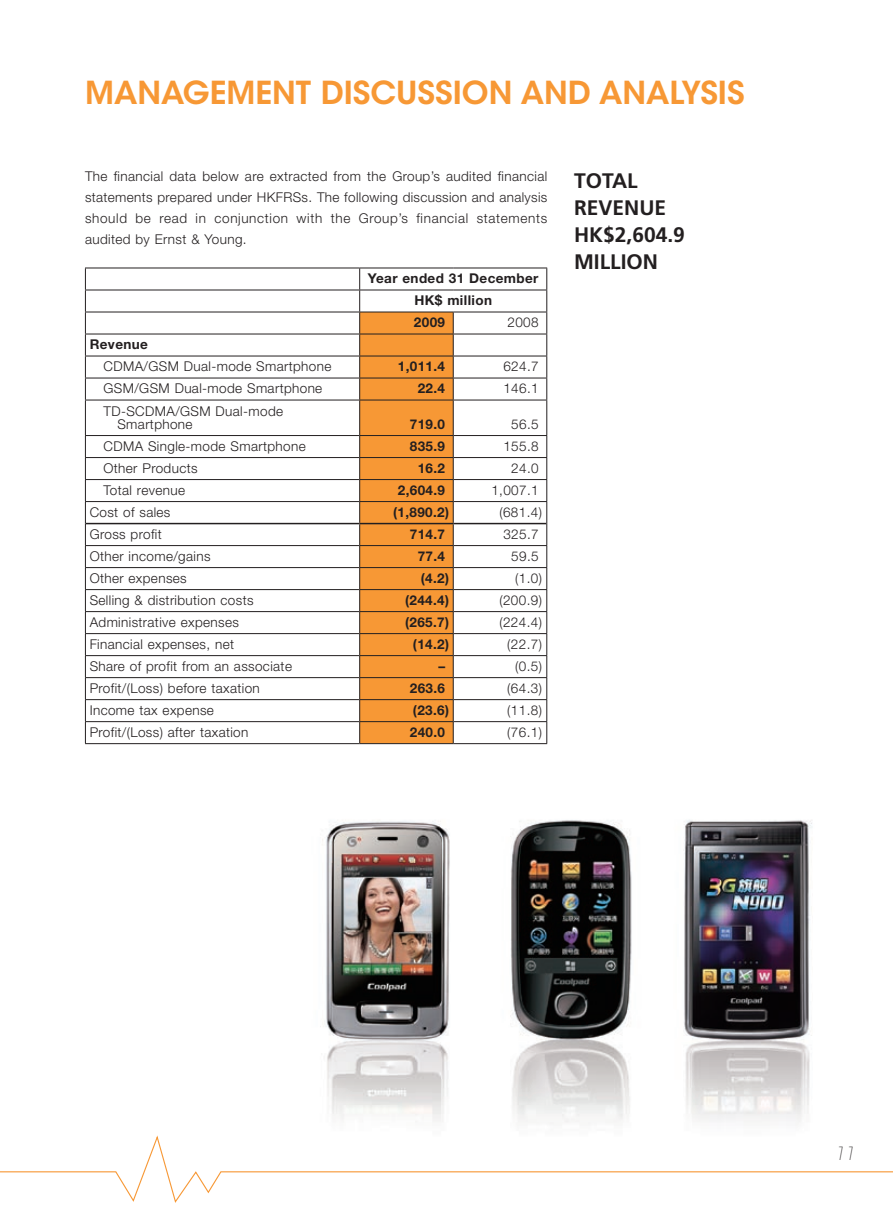
<style>
.page{position:relative;width:893px;height:1212px;background:#fff}
.page>*{position:absolute;margin:0;border:0;box-sizing:border-box;transform-origin:0 0}
.t1{font:600 31.5px "ITC Avant Garde Std";color:#f79835}
.t2{font:700 21px/27px "Frutiger LT Std";color:#231f20}
.t3{font:italic 200 18px "ITC Avant Garde Std";color:#231f20}
.t4{font:300 13.5px/21px "Helvetica Neue LT Std";letter-spacing:.03em;color:#231f20;text-align:justify}
.t5{font:700 13.5px/22px "Helvetica Neue LT Std";letter-spacing:.03em;color:#231f20}
</style>
<div class="page">
<svg style="left:0;top:1135px;width:893px;height:68px"></svg>
<hr style="left:85px;top:268px;width:275px;height:1px;background:#231f20">
<hr style="left:85px;top:290px;width:275px;height:1px;background:#231f20">
<hr style="left:85px;top:312px;width:275px;height:1px;background:#231f20">
<hr style="left:85px;top:334px;width:275px;height:1px;background:#231f20">
<hr style="left:453px;top:334px;width:94px;height:1px;background:#231f20">
<hr style="left:85px;top:356px;width:275px;height:1px;background:#231f20">
<hr style="left:453px;top:356px;width:94px;height:1px;background:#231f20">
<hr style="left:85px;top:378px;width:275px;height:1px;background:#231f20">
<svg style="left:85px;top:268px;width:1px;height:132px"></svg>
<hr style="left:453px;top:378px;width:94px;height:1px;background:#231f20">
<hr style="left:85px;top:400px;width:275px;height:1px;background:#231f20">
<hr style="left:85px;top:400px;width:1px;height:35px;background:#231f20">
<hr style="left:453px;top:400px;width:94px;height:1px;background:#231f20">
<hr style="left:546px;top:400px;width:1px;height:35px;background:#231f20">
<hr style="left:85px;top:435px;width:275px;height:1px;background:#231f20">
<hr style="left:453px;top:435px;width:94px;height:1px;background:#231f20">
<hr style="left:85px;top:457px;width:275px;height:1px;background:#231f20">
<hr style="left:453px;top:457px;width:94px;height:1px;background:#231f20">
<hr style="left:85px;top:479px;width:275px;height:1px;background:#231f20">
<hr style="left:453px;top:479px;width:94px;height:1px;background:#231f20">
<hr style="left:85px;top:501px;width:275px;height:1px;background:#231f20">
<hr style="left:453px;top:501px;width:94px;height:1px;background:#231f20">
<hr style="left:85px;top:545px;width:275px;height:1px;background:#231f20">
<hr style="left:453px;top:545px;width:94px;height:1px;background:#231f20">
<hr style="left:85px;top:567px;width:275px;height:1px;background:#231f20">
<hr style="left:453px;top:567px;width:94px;height:1px;background:#231f20">
<hr style="left:85px;top:589px;width:275px;height:1px;background:#231f20">
<hr style="left:453px;top:589px;width:94px;height:1px;background:#231f20">
<hr style="left:85px;top:611px;width:275px;height:1px;background:#231f20">
<hr style="left:453px;top:611px;width:94px;height:1px;background:#231f20">
<hr style="left:85px;top:633px;width:275px;height:1px;background:#231f20">
<hr style="left:453px;top:633px;width:94px;height:1px;background:#231f20">
<hr style="left:85px;top:655px;width:275px;height:1px;background:#231f20">
<hr style="left:453px;top:655px;width:94px;height:1px;background:#231f20">
<hr style="left:85px;top:677px;width:275px;height:1px;background:#231f20">
<hr style="left:453px;top:677px;width:94px;height:1px;background:#231f20">
<hr style="left:85px;top:699px;width:275px;height:1px;background:#231f20">
<hr style="left:453px;top:699px;width:94px;height:1px;background:#231f20">
<hr style="left:85px;top:721px;width:275px;height:1px;background:#231f20">
<svg style="left:85px;top:436px;width:1px;height:307px"></svg>
<hr style="left:453px;top:721px;width:94px;height:1px;background:#231f20">
<svg style="left:546px;top:436px;width:1px;height:307px"></svg>
<hr style="left:85px;top:743px;width:275px;height:1px;background:#231f20">
<hr style="left:453px;top:743px;width:94px;height:1px;background:#231f20">
<hr style="left:453px;top:268px;width:94px;height:1px;background:#231f20">
<svg style="left:359px;top:268px;width:95px;height:476px;background:#ea9946"></svg>
<hr style="left:453px;top:290px;width:94px;height:1px;background:#231f20">
<svg style="left:546px;top:268px;width:1px;height:132px"></svg>
<hr style="left:360px;top:312px;width:93px;height:1px;background:#231f20">
<hr style="left:453px;top:312px;width:94px;height:1px;background:#231f20">
<hr style="left:86px;top:523px;width:274px;height:1px;background:#231f20">
<hr style="left:360px;top:523px;width:93px;height:1px;background:#231f20">
<hr style="left:453px;top:523px;width:93px;height:1px;background:#231f20">
<img style="left:295px;top:820px;width:530px;height:362px">
<h1 class="t1" style="left:85px;top:73px;width:661px">MANAGEMENT DISCUSSION AND ANALYSIS</h1>
<p class="t4" style="left:85px;top:166px;width:464px">The financial data below are extracted from the Group’s audited financial statements prepared under HKFRSs. The following discussion and analysis should be read in conjunction with the Group’s financial statements audited by Ernst &amp; Young.</p>
<p class="t5" style="left:414px;top:267px;width:126px;text-indent:-46px">Year ended 31 December<br>HK$ million<br>2009</p>
<p class="t4" style="left:507px;top:312px;width:33px">2008</p>
<p class="t5" style="left:90px;top:333px;width:60px">Revenue</p>
<p class="t4" style="left:104px;top:356px;width:229px">CDMA/GSM Dual-mode Smartphone</p>
<p class="t5" style="left:398px;top:355px;width:49px">1,011.4</p>
<p class="t4" style="left:503px;top:356px;width:37px">624.7</p>
<p class="t4" style="left:104px;top:378px;width:220px">GSM/GSM Dual-mode Smartphone</p>
<p class="t5" style="left:418px;top:377px;width:29px">22.4</p>
<p class="t4" style="left:503px;top:378px;width:37px">146.1</p>
<p class="t4" style="left:117px;top:404px;width:167px;line-height:13.5px;text-indent:-14px">TD-SCDMA/GSM Dual-mode<br>Smartphone</p>
<p class="t5" style="left:410px;top:413px;width:37px">719.0</p>
<p class="t4" style="left:511px;top:413px;width:29px">56.5</p>
<p class="t4" style="left:104px;top:435px;width:204px">CDMA Single-mode Smartphone</p>
<p class="t5" style="left:410px;top:435px;width:37px">835.9</p>
<p class="t4" style="left:503px;top:435px;width:37px">155.8</p>
<p class="t4" style="left:104px;top:457px;width:96px">Other Products</p>
<p class="t5" style="left:418px;top:457px;width:29px">16.2</p>
<p class="t4" style="left:511px;top:457px;width:29px">24.0</p>
<p class="t4" style="left:104px;top:479px;width:83px">Total revenue</p>
<p class="t5" style="left:398px;top:479px;width:49px">2,604.9</p>
<p class="t4" style="left:491px;top:479px;width:49px">1,007.1</p>
<p class="t4" style="left:90px;top:501px;width:82px">Cost of sales</p>
<p class="t5" style="left:393px;top:501px;width:58px">(1,890.2)</p>
<p class="t4" style="left:499px;top:501px;width:44px">(681.4)</p>
<p class="t4" style="left:90px;top:523px;width:74px">Gross profit</p>
<p class="t5" style="left:410px;top:523px;width:37px">714.7</p>
<p class="t4" style="left:503px;top:523px;width:37px">325.7</p>
<p class="t4" style="left:90px;top:545px;width:122px">Other income/gains</p>
<p class="t5" style="left:418px;top:545px;width:29px">77.4</p>
<p class="t4" style="left:511px;top:545px;width:29px">59.5</p>
<p class="t4" style="left:90px;top:567px;width:99px">Other expenses</p>
<p class="t5" style="left:421px;top:567px;width:30px">(4.2)</p>
<p class="t4" style="left:515px;top:567px;width:28px">(1.0)</p>
<p class="t4" style="left:90px;top:589px;width:165px">Selling &amp; distribution costs</p>
<p class="t5" style="left:405px;top:589px;width:46px">(244.4)</p>
<p class="t4" style="left:499px;top:589px;width:44px">(200.9)</p>
<p class="t4" style="left:90px;top:611px;width:151px">Administrative expenses</p>
<p class="t5" style="left:405px;top:611px;width:46px">(265.7)</p>
<p class="t4" style="left:499px;top:611px;width:44px">(224.4)</p>
<p class="t4" style="left:90px;top:633px;width:146px">Financial expenses, net</p>
<p class="t5" style="left:413px;top:633px;width:38px">(14.2)</p>
<p class="t4" style="left:507px;top:633px;width:36px">(22.7)</p>
<p class="t4" style="left:90px;top:655px;width:204px">Share of profit from an associate</p>
<p class="t5" style="left:438px;top:655px;width:8px">–</p>
<p class="t4" style="left:515px;top:655px;width:28px">(0.5)</p>
<p class="t4" style="left:90px;top:677px;width:172px">Profit/(Loss) before taxation</p>
<p class="t5" style="left:410px;top:677px;width:37px">263.6</p>
<p class="t4" style="left:507px;top:677px;width:36px">(64.3)</p>
<p class="t4" style="left:90px;top:699px;width:126px">Income tax expense</p>
<p class="t5" style="left:413px;top:699px;width:38px">(23.6)</p>
<p class="t4" style="left:507px;top:699px;width:36px">(11.8)</p>
<p class="t4" style="left:90px;top:721px;width:160px">Profit/(Loss) after taxation</p>
<p class="t5" style="left:410px;top:721px;width:37px">240.0</p>
<p class="t4" style="left:507px;top:721px;width:36px">(76.1)</p>
<h2 class="t2" style="left:574px;top:167px;width:112px">TOTAL<br>REVENUE<br>HK$2,604.9<br>MILLI</h2>
<h2 class="t2" style="left:627px;top:248px;width:30px">ON</h2>
<h3 class="t3" style="left:835px;top:1143px;width:21px">11</h3>
</div>
